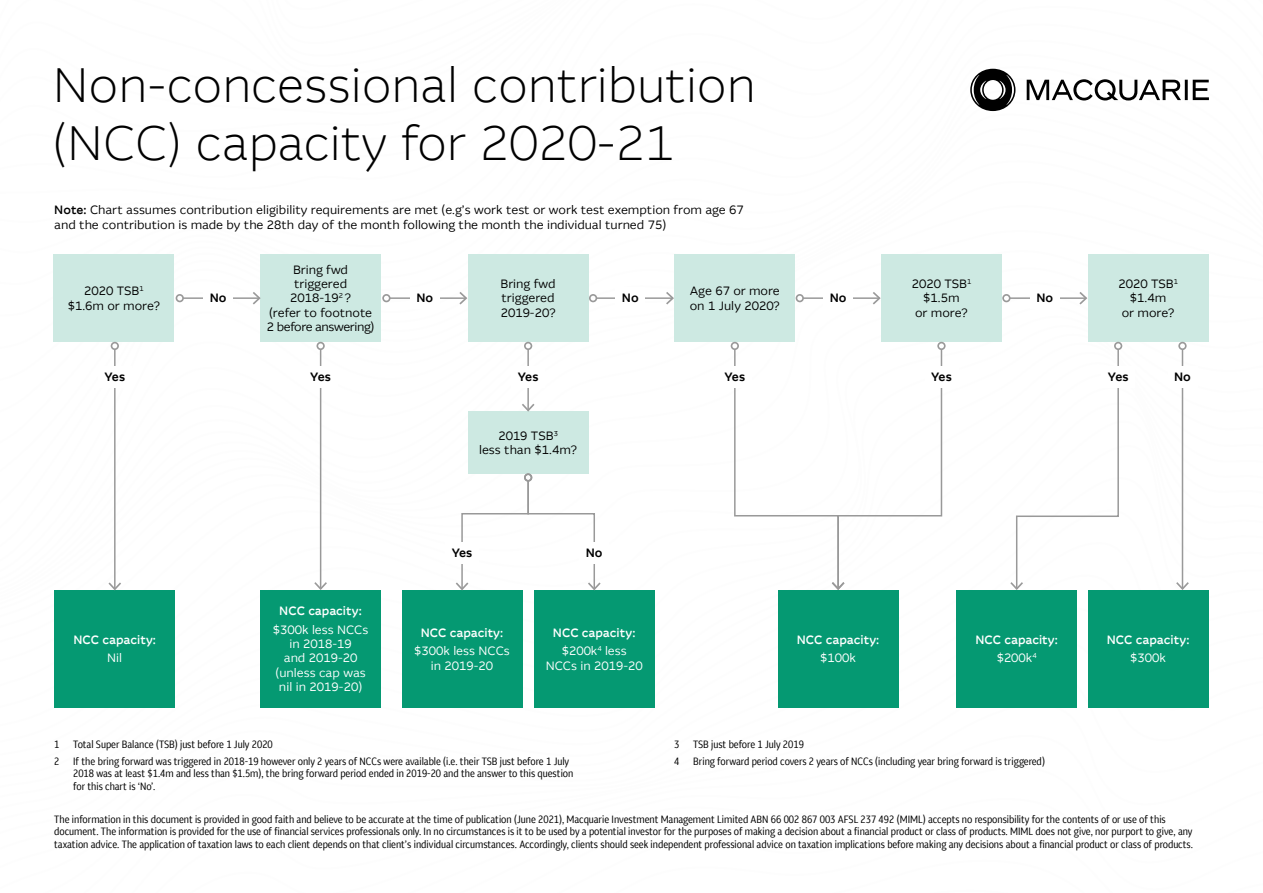
<style>
.page{position:relative;width:1263px;height:893px;background:#fff}
.page>*{position:absolute;margin:0;border:0;box-sizing:border-box;transform-origin:0 0}
.t1{font:300 48px/57.6px "MCQ Global";color:#000}
.t2{font:12px/14.4px "MCQ Global Dark";letter-spacing:-.005em;color:#000;text-align:center}
.t3{font:12px/14.4px "MCQ Global Dark";color:#fff;text-align:center}
.t4{font:500 12px/18.6px "MCQ Global Dark";color:#fff;text-align:center}
.t5{font:700 12px "MCQ Global Dark";color:#000}
.t6{font:condensed 10.5px/12.6px "MCQ Global Dark";color:#000}
.s1{font-weight:500}
.s2{font-weight:400}
</style>
<div class="page">
<div style="left:54px;top:255px;width:120px;height:87px;background:#cde9e2"></div>
<div style="left:261px;top:255px;width:120px;height:87px;background:#cde9e2"></div>
<div style="left:468px;top:255px;width:120px;height:87px;background:#cde9e2"></div>
<div style="left:468px;top:412px;width:120px;height:62px;background:#cde9e2"></div>
<div style="left:675px;top:255px;width:120px;height:87px;background:#cde9e2"></div>
<div style="left:881px;top:255px;width:120px;height:87px;background:#cde9e2"></div>
<div style="left:1088px;top:255px;width:120px;height:87px;background:#cde9e2"></div>
<div style="left:55px;top:590px;width:120px;height:118px;background:#059972"></div>
<div style="left:778px;top:590px;width:120px;height:118px;background:#059972"></div>
<div style="left:957px;top:590px;width:120px;height:118px;background:#059972"></div>
<div style="left:1088px;top:590px;width:120px;height:118px;background:#059972"></div>
<div style="left:261px;top:590px;width:120px;height:118px;background:#059972"></div>
<div style="left:402px;top:590px;width:120px;height:118px;background:#059972"></div>
<div style="left:534px;top:590px;width:120px;height:118px;background:#059972"></div>
<svg style="left:970px;top:69px;width:239px;height:42px"></svg>
<hr style="left:527px;top:349px;width:2px;height:61px;background:#999">
<div style="left:524px;top:342px;width:8px;height:8px;border:2px solid #999;border-radius:50%"></div>
<svg style="left:520px;top:402px;width:16px;height:10px"></svg>
<hr style="left:183px;top:297px;width:76px;height:2px;background:#999">
<div style="left:176px;top:294px;width:8px;height:8px;border:2px solid #999;border-radius:50%"></div>
<svg style="left:251px;top:290px;width:10px;height:16px"></svg>
<hr style="left:390px;top:297px;width:76px;height:2px;background:#999">
<div style="left:382px;top:294px;width:9px;height:8px;border:2px solid #999;border-radius:50%"></div>
<svg style="left:458px;top:292px;width:10px;height:13px"></svg>
<hr style="left:596px;top:297px;width:77px;height:2px;background:#999">
<div style="left:589px;top:294px;width:8px;height:8px;border:2px solid #999;border-radius:50%"></div>
<svg style="left:664px;top:290px;width:11px;height:16px"></svg>
<hr style="left:803px;top:297px;width:76px;height:2px;background:#999">
<div style="left:796px;top:294px;width:8px;height:8px;border:2px solid #999;border-radius:50%"></div>
<svg style="left:871px;top:292px;width:10px;height:13px"></svg>
<hr style="left:1010px;top:297px;width:76px;height:2px;background:#999">
<div style="left:1002px;top:294px;width:8px;height:8px;border:2px solid #999;border-radius:50%"></div>
<svg style="left:1078px;top:292px;width:10px;height:13px"></svg>
<div style="left:511px;top:366px;width:34px;height:21px;background:#fff"></div>
<div style="left:203px;top:288px;width:30px;height:21px;background:#fff"></div>
<div style="left:410px;top:288px;width:30px;height:21px;background:#fff"></div>
<div style="left:615px;top:288px;width:30px;height:21px;background:#fff"></div>
<div style="left:823px;top:288px;width:30px;height:21px;background:#fff"></div>
<div style="left:1030px;top:288px;width:30px;height:21px;background:#fff"></div>
<div style="left:937px;top:342px;width:8px;height:8px;border:2px solid #999;border-radius:50%"></div>
<div style="left:1114px;top:342px;width:8px;height:8px;border:2px solid #999;border-radius:50%"></div>
<svg style="left:1010px;top:348px;width:110px;height:242px"></svg>
<div style="left:731px;top:342px;width:8px;height:8px;border:2px solid #999;border-radius:50%"></div>
<svg style="left:733px;top:348px;width:210px;height:243px"></svg>
<hr style="left:1182px;top:349px;width:1px;height:240px;background:#999">
<div style="left:1178px;top:342px;width:8px;height:8px;border:2px solid #999;border-radius:50%"></div>
<svg style="left:1176px;top:580px;width:13px;height:10px"></svg>
<div style="left:1101px;top:366px;width:34px;height:21px;background:#fff"></div>
<div style="left:718px;top:366px;width:33px;height:21px;background:#fff"></div>
<div style="left:925px;top:366px;width:33px;height:21px;background:#fff"></div>
<div style="left:1168px;top:366px;width:29px;height:21px;background:#fff"></div>
<hr style="left:114px;top:349px;width:2px;height:240px;background:#999">
<div style="left:111px;top:342px;width:8px;height:8px;border:2px solid #999;border-radius:50%"></div>
<svg style="left:108px;top:581px;width:13px;height:10px"></svg>
<hr style="left:320px;top:349px;width:1px;height:240px;background:#999">
<div style="left:316px;top:342px;width:9px;height:8px;border:2px solid #999;border-radius:50%"></div>
<svg style="left:314px;top:580px;width:13px;height:10px"></svg>
<div style="left:524px;top:473px;width:8px;height:9px;border:2px solid #999;border-radius:50%"></div>
<svg style="left:456px;top:479px;width:145px;height:113px"></svg>
<div style="left:445px;top:542px;width:34px;height:21px;background:#fff"></div>
<div style="left:98px;top:366px;width:34px;height:21px;background:#fff"></div>
<div style="left:304px;top:366px;width:33px;height:21px;background:#fff"></div>
<h1 class="t1" style="left:53px;top:57px;width:705px">Non-concessional contribution (NCC) capacity for 2020-21</h1>
<p class="t2" style="left:54px;top:203px;width:691px;text-align:left"><span class="s1">Note:</span> Chart assumes contribution eligibility requirements are met (e.g’s work test or work test exemption from age 67 and the contribution is made by the 28th day of the month following the month the individual turned 75)</p>
<p class="t2" style="left:68px;top:284px;width:94px">2020 TSB<sup>1 </sup>$1.6m or more?</p>
<p class="t2" style="left:267px;top:262px;width:109px">Bring fwd triggered<br>2018-19<sup>2</sup> ?<br>(refer to footnote<br>2 before answering)</p>
<p class="t2" style="left:501px;top:277px;width:57px;text-align:justify">Bring fwd triggered 2019-20?</p>
<p class="t2" style="left:690px;top:284px;width:92px;text-align:left">Age 67 or more on 1 July 2020?</p>
<p class="t2" style="left:912px;top:277px;width:61px">2020 TSB<sup>1 </sup>$1.5m<br>or more?</p>
<p class="t2" style="left:1118px;top:277px;width:61px">2020 TSB<sup>1 </sup>$1.4m<br>or more?</p>
<p class="t5" style="left:210px;top:291px;width:18px">No</p>
<p class="t5" style="left:416px;top:291px;width:18px">No</p>
<p class="t5" style="left:622px;top:291px;width:18px">No</p>
<p class="t5" style="left:830px;top:291px;width:18px">No</p>
<p class="t5" style="left:1036px;top:291px;width:18px">No</p>
<p class="t5" style="left:104px;top:369px;width:22px">Yes</p>
<p class="t5" style="left:310px;top:369px;width:22px">Yes</p>
<p class="t5" style="left:518px;top:369px;width:22px">Yes</p>
<p class="t2" style="left:479px;top:428px;width:99px">2019 TSB<sup>3<br></sup>less than $1.4m?</p>
<p class="t5" style="left:724px;top:369px;width:22px">Yes</p>
<p class="t5" style="left:931px;top:369px;width:22px">Yes</p>
<p class="t5" style="left:1108px;top:369px;width:22px">Yes</p>
<p class="t5" style="left:1174px;top:369px;width:18px">No</p>
<p class="t4" style="left:73px;top:630px;width:84px">NCC capacity:</p>
<p class="t3" style="left:107px;top:651px;width:17px">Nil</p>
<p class="t5" style="left:452px;top:545px;width:22px">Yes</p>
<p class="t5" style="left:586px;top:545px;width:18px">No</p>
<p class="t4" style="left:279px;top:602px;width:84px">NCC capacity:</p>
<p class="t3" style="left:273px;top:622px;width:97px">$300k less NCCs in 2018-19<br>and 2019-20 (unless cap was nil in 2019-20)</p>
<p class="t4" style="left:421px;top:623px;width:84px">NCC capacity:</p>
<p class="t3" style="left:414px;top:644px;width:97px">$300k less NCCs in 2019-20</p>
<p class="t4" style="left:553px;top:623px;width:84px">NCC capacity: <span class="s2">$200k</span><sup>4</sup> <span class="s2">less</span></p>
<p class="t3" style="left:546px;top:658px;width:99px">NCCs in 2019-20</p>
<p class="t6" style="left:54px;top:738px;width:7px">1</p>
<p class="t6" style="left:73px;top:738px;width:201px">Total Super Balance (TSB) just before 1 July 2020</p>
<p class="t6" style="left:54px;top:755px;width:7px">2</p>
<p class="t6" style="left:73px;top:755px;width:502px">If the bring forward was triggered in 2018-19 however only 2 years of NCCs were available (i.e. their TSB just before 1 July<br>2018 was at least $1.4m and less than $1.5m), the bring forward period ended in 2019-20 and the answer to this question for this chart is ‘No’.</p>
<p class="t4" style="left:797px;top:630px;width:84px">NCC capacity:</p>
<p class="t3" style="left:820px;top:651px;width:37px">$100k</p>
<p class="t4" style="left:975px;top:630px;width:84px">NCC capacity: <span class="s2">$200k</span><sup>4</sup></p>
<p class="t4" style="left:1107px;top:630px;width:84px">NCC capacity:</p>
<p class="t3" style="left:1130px;top:651px;width:37px">$300k</p>
<p class="t6" style="left:674px;top:738px;width:7px">3</p>
<p class="t6" style="left:693px;top:738px;width:112px">TSB just before 1 July 2019</p>
<p class="t6" style="left:674px;top:755px;width:7px">4</p>
<p class="t6" style="left:693px;top:755px;width:353px">Bring forward period covers 2 years of NCCs (including year bring forward is triggered)</p>
<p class="t6" style="left:54px;top:813px;width:1140px">The information in this document is provided in good faith and believe to be accurate at the time of publication (June 2021), Macquarie Investment Management Limited ABN 66 002 867 003 AFSL 237 492 (MIML) accepts no responsibility for the contents of or use of this document. The information is provided for the use of financial services professionals only. In no circumstances is it to be used by a potential investor for the purposes of making a decision about a financial product or class of products. MIML does not give, nor purport to give, any taxation advice. The application of taxation laws to each client depends on that client’s individual circumstances. Accordingly, clients should seek independent professional advice on taxation implications before making any decisions about a financial product or class of products.</p>
</div>
